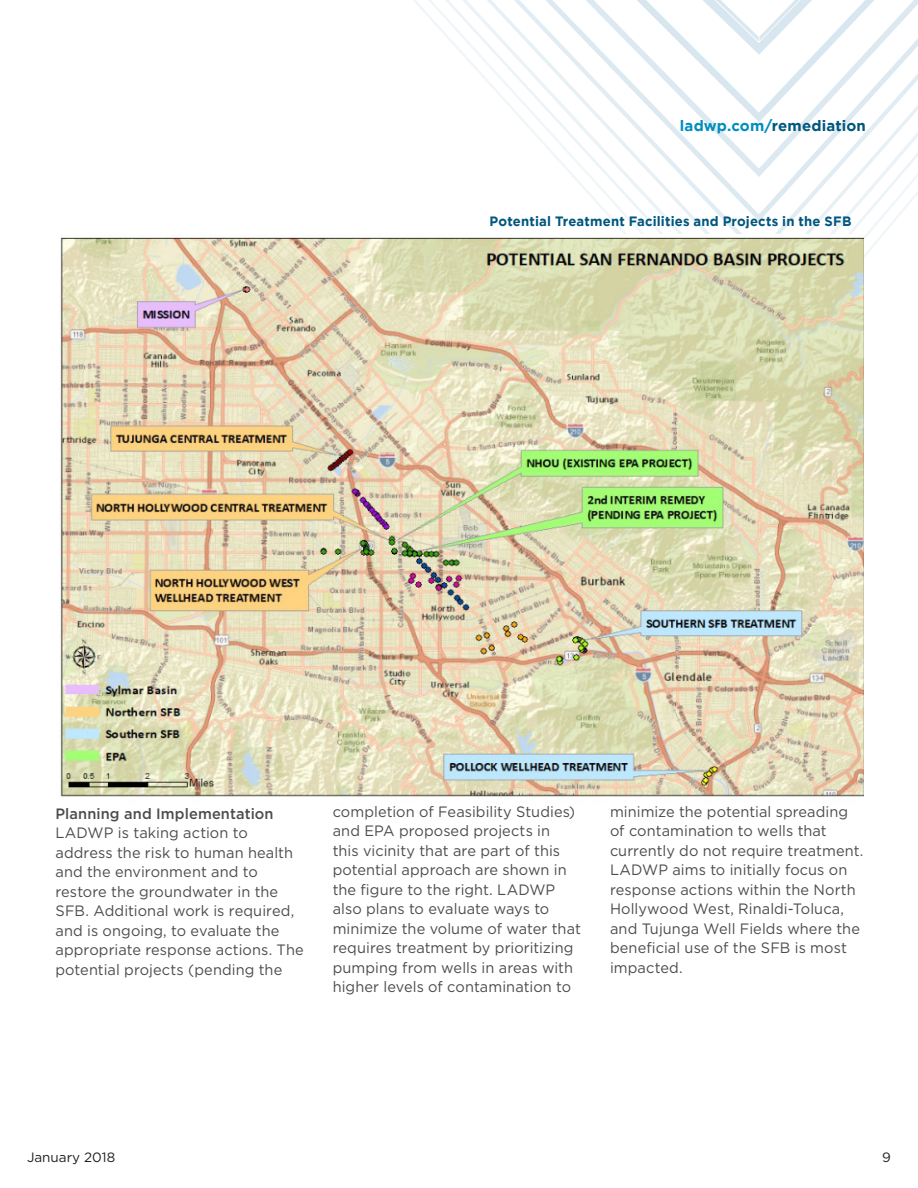
<style>
.page{position:relative;width:918px;height:1188px;background:#fff}
.page>*{position:absolute;margin:0;border:0;box-sizing:border-box;transform-origin:0 0}
.t1{font:15px/19.5px "Gotham";letter-spacing:.005em;color:#4b4c4d}
.t2{font:500 15px "Gotham";letter-spacing:.01em;color:#4b4c4d}
.t3{font:700 15px "Gotham";letter-spacing:.01em;color:#00577d}
.t4{font:700 13.5px "Gotham";letter-spacing:.015em;color:#00577d}
.t5{font:13.5px "Gotham";color:#231f20}
.s1{color:#008fbe}
</style>
<div class="page">
<svg style="left:413px;top:0;width:505px;height:258px"></svg>
<svg style="left:450px;top:0;width:468px;height:55px"></svg>
<img style="left:60px;top:235px;width:804px;height:562px">
<p class="t3" style="left:680px;top:117px;width:187px"><span class="s1">ladwp.com/</span>remediation</p>
<p class="t4" style="left:490px;top:213px;width:363px">Potential Treatment Facilities and Projects in the SFB</p>
<p class="t2" style="left:56px;top:804px;width:220px">Planning and Implementation</p>
<p class="t1" style="left:56px;top:823px;width:250px">LADWP is taking action to address the risk to human health and the environment and to restore the groundwater in the<br>SFB. Additional work is required, and is ongoing, to evaluate the appropriate response actions. The potential projects (pending the</p>
<p class="t1" style="left:333px;top:801px;width:250px">completion of Feasibility Studies) and EPA proposed projects in<br>this vicinity that are part of this potential approach are shown in the figure to the right. LADWP also plans to evaluate ways to minimize the volume of water that requires treatment by prioritizing pumping from wells in areas with higher levels of contamination to</p>
<p class="t1" style="left:610px;top:801px;width:255px">minimize the potential spreading of contamination to wells that currently do not require treatment.<br>LADWP aims to initially focus on response actions within the North<br>Hollywood West, Rinaldi-Toluca, and Tujunga Well Fields where the beneficial use of the SFB is most impacted.</p>
<p class="t5" style="left:27px;top:1148px;width:90px">January 2018</p>
<p class="t5" style="left:882px;top:1148px;width:10px">9</p>
</div>
